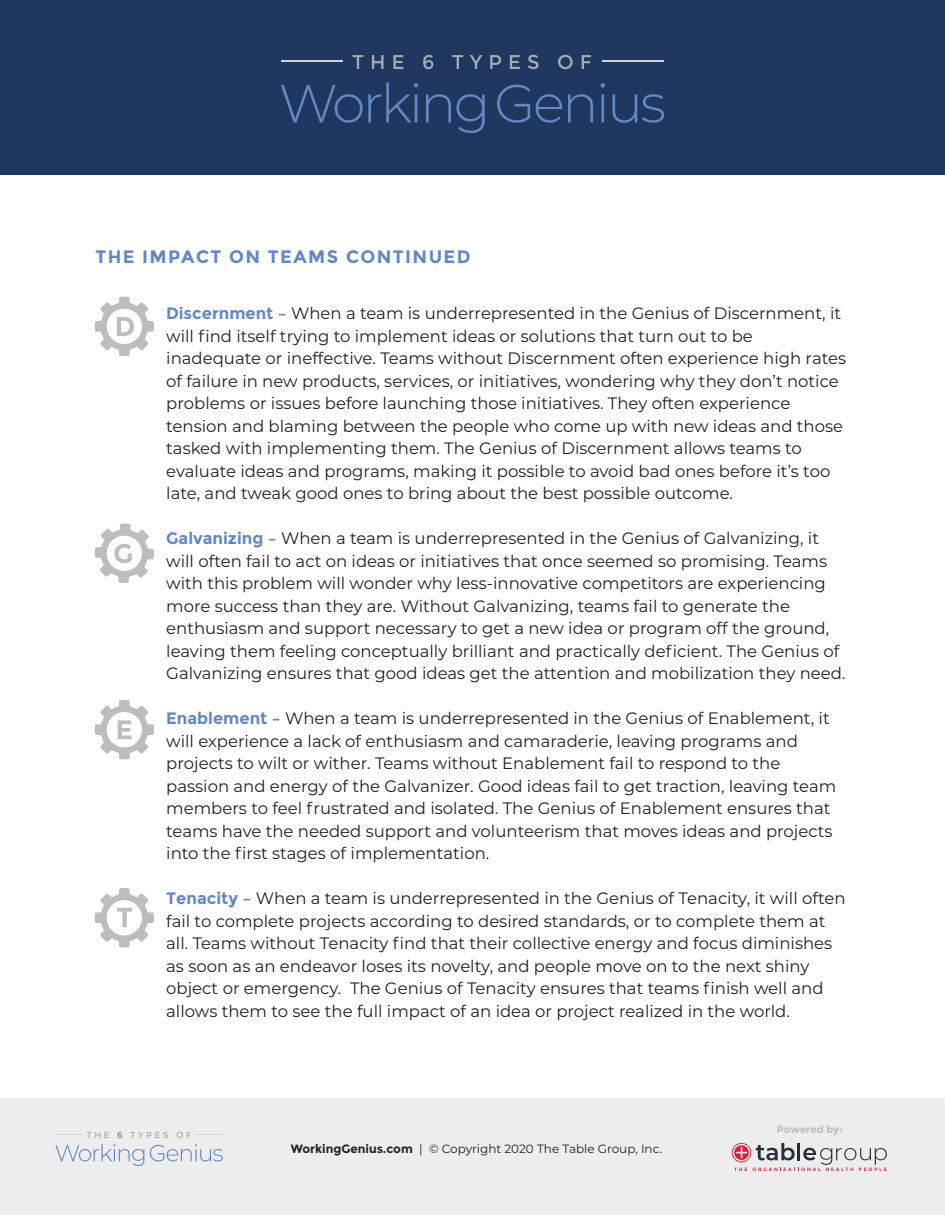
<style>
.page{position:relative;width:945px;height:1215px;background:#fff}
.page>*{position:absolute;margin:0;border:0;box-sizing:border-box;transform-origin:0 0}
.t1{font:700 18px "Montserrat";letter-spacing:.08em;color:#6188c6}
.t2{font:16.5px/22.5px "Montserrat";color:#231f20}
.t3{font:12px "Montserrat";color:#231f20}
.t4{font:700 10.35px "Montserrat";color:#bcbdc0}
.s1{font-weight:700;color:#6188c6}
.s2{font-weight:700}
</style>
<div class="page">
<div style="left:0;top:1099px;width:945px;height:116px;background:#ededee"></div>
<svg style="left:118px;top:1132px;width:4px;height:6px"></svg>
<svg style="left:130px;top:1132px;width:38px;height:6px"></svg>
<svg style="left:55px;top:1144px;width:89px;height:22px"></svg>
<svg style="left:150px;top:1144px;width:73px;height:17px"></svg>
<svg style="left:176px;top:1132px;width:46px;height:6px"></svg>
<svg style="left:56px;top:1132px;width:53px;height:6px"></svg>
<svg style="left:732px;top:1143px;width:155px;height:28px"></svg>
<div style="left:0;top:0;width:945px;height:174px;background:#20375f"></div>
<svg style="left:353px;top:55px;width:10px;height:14px"></svg>
<svg style="left:372px;top:55px;width:12px;height:14px"></svg>
<svg style="left:393px;top:55px;width:10px;height:14px"></svg>
<svg style="left:423px;top:55px;width:10px;height:14px"></svg>
<svg style="left:452px;top:55px;width:11px;height:14px"></svg>
<svg style="left:470px;top:55px;width:12px;height:14px"></svg>
<svg style="left:490px;top:55px;width:11px;height:14px"></svg>
<svg style="left:510px;top:55px;width:10px;height:14px"></svg>
<svg style="left:528px;top:55px;width:11px;height:14px"></svg>
<svg style="left:558px;top:55px;width:15px;height:14px"></svg>
<svg style="left:582px;top:55px;width:9px;height:14px"></svg>
<svg style="left:536px;top:94px;width:26px;height:29px"></svg>
<svg style="left:568px;top:94px;width:25px;height:28px"></svg>
<svg style="left:601px;top:83px;width:4px;height:39px"></svg>
<svg style="left:612px;top:94px;width:52px;height:29px"></svg>
<svg style="left:281px;top:83px;width:137px;height:40px"></svg>
<svg style="left:426px;top:94px;width:59px;height:39px"></svg>
<svg style="left:497px;top:85px;width:33px;height:38px"></svg>
<hr style="left:602px;top:60px;width:61px;height:1px;background:#d1d2d4">
<hr style="left:281px;top:60px;width:62px;height:1px;background:#d1d2d4">
<svg style="left:95px;top:297px;width:59px;height:59px"></svg>
<svg style="left:95px;top:524px;width:59px;height:59px"></svg>
<svg style="left:95px;top:700px;width:59px;height:59px"></svg>
<svg style="left:95px;top:888px;width:59px;height:59px"></svg>
<p class="t1" style="left:95px;top:246px;width:377px">THE IMPACT ON TEAMS CONTINUED</p>
<p class="t2" style="left:166px;top:301px;width:681px"><span class="s1">Discernment –</span> When a team is underrepresented in the Genius of Discernment, it will find itself trying to implement ideas or solutions that turn out to be inadequate or ineffective. Teams without Discernment often experience high rates of failure in new products, services, or initiatives, wondering why they don’t notice problems or issues before launching those initiatives. They often experience tension and blaming between the people who come up with new ideas and those tasked with implementing them. The Genius of Discernment allows teams to evaluate ideas and programs, making it possible to avoid bad ones before it’s too late, and tweak good ones to bring about the best possible outcome.</p>
<p class="t2" style="left:166px;top:527px;width:681px"><span class="s1">Galvanizing –</span> When a team is underrepresented in the Genius of Galvanizing, it will often fail to act on ideas or initiatives that once seemed so promising. Teams with this problem will wonder why less-innovative competitors are experiencing more success than they are. Without Galvanizing, teams fail to generate the enthusiasm and support necessary to get a new idea or program off the ground, leaving them feeling conceptually brilliant and practically deficient. The Genius of Galvanizing ensures that good ideas get the attention and mobilization they need.</p>
<p class="t2" style="left:166px;top:707px;width:672px"><span class="s1">Enablement –</span> When a team is underrepresented in the Genius of Enablement, it will experience a lack of enthusiasm and camaraderie, leaving programs and projects to wilt or wither. Teams without Enablement fail to respond to the passion and energy of the Galvanizer. Good ideas fail to get traction, leaving team members to feel frustrated and isolated. The Genius of Enablement ensures that teams have the needed support and volunteerism that moves ideas and projects into the first stages of implementation.</p>
<p class="t2" style="left:166px;top:887px;width:681px"><span class="s1">Tenacity –</span> When a team is underrepresented in the Genius of Tenacity, it will often fail to complete projects according to desired standards, or to complete them at all. Teams without Tenacity find that their collective energy and focus diminishes as soon as an endeavor loses its novelty, and people move on to the next shiny object or emergency. The Genius of Tenacity ensures that teams finish well and allows them to see the full impact of an idea or project realized in the world.</p>
<p class="t3" style="left:291px;top:1141px;width:373px"><span class="s2">WorkingGenius.com</span> | © Copyright 2020 The Table Group, Inc.</p>
<p class="t4" style="left:777px;top:1124px;width:67px">Powered by:</p>
</div>
